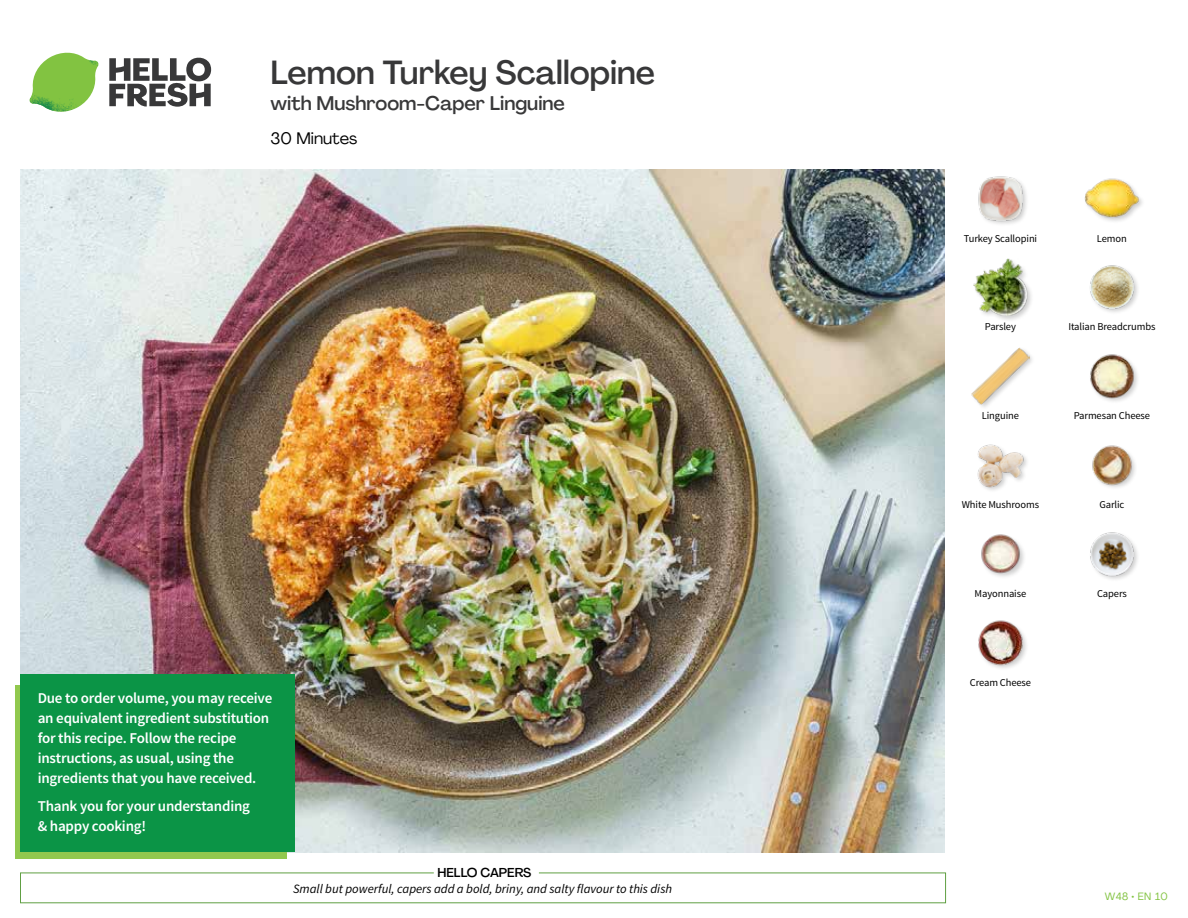
<style>
.page{position:relative;width:1188px;height:918px;background:#fff}
.page>*{position:absolute;margin:0;border:0;box-sizing:border-box;transform-origin:0 0}
.t1{font:500 33px "Agrandir";color:#383839}
.t2{font:500 19.5px "Agrandir";color:#383839}
.t3{font:16.5px "Agrandir";color:#000}
.t4{font:600 15px/20px "Source Sans Pro";letter-spacing:-.015em;color:#fff}
.t5{font:italic 12.75px "Source Sans Pro";color:#000}
.t6{font:500 12.75px "Agrandir";color:#000}
.t7{font:10.5px "Source Sans Pro";letter-spacing:-.01em;color:#000}
.t8{font:10.5px "Agrandir";letter-spacing:.05em;color:#82c341}
</style>
<div class="page">
<svg style="left:109px;top:57px;width:102px;height:50px"></svg>
<svg style="left:34px;top:53px;width:62px;height:40px"></svg>
<img style="left:67px;top:53px;width:32px;height:26px">
<img style="left:33px;top:75px;width:59px;height:11px">
<img style="left:29px;top:79px;width:61px;height:33px">
<img style="left:65px;top:86px;width:27px;height:25px">
<div style="left:20px;top:873px;width:926px;height:30px;border:1px solid #609f43"></div>
<div style="left:434px;top:865px;width:105px;height:15px;background:#fff"></div>
<img style="left:21px;top:170px;width:924px;height:682px">
<img style="left:978px;top:620px;width:49px;height:49px">
<img style="left:1090px;top:532px;width:48px;height:48px">
<img style="left:981px;top:534px;width:43px;height:43px">
<img style="left:1092px;top:445px;width:43px;height:43px">
<img style="left:977px;top:444px;width:50px;height:46px">
<img style="left:1090px;top:354px;width:48px;height:48px">
<img style="left:972px;top:347px;width:57px;height:58px">
<img style="left:1090px;top:265px;width:48px;height:47px">
<div style="left:973px;top:258px;width:61px;height:65px;background:#000;opacity:.2"></div>
<img style="left:973px;top:259px;width:56px;height:57px">
<img style="left:1084px;top:178px;width:57px;height:43px">
<img style="left:978px;top:176px;width:49px;height:48px">
<div style="left:16px;top:685px;width:271px;height:174px;background:#91c84e"></div>
<div style="left:21px;top:674px;width:274px;height:178px;background:#0b9446"></div>
<h1 class="t1" style="left:271px;top:52px;width:386px">Lemon Turkey Scallopine</h1>
<h2 class="t2" style="left:271px;top:91px;width:296px">with Mushroom-Caper Linguine</h2>
<p class="t3" style="left:271px;top:128px;width:88px">30 Minutes</p>
<p class="t4" style="left:38px;top:688px;width:236px">Due to order volume, you may receive an equivalent ingredient substitution for this recipe. Follow the recipe instructions, as usual, using the ingredients that you have received.</p>
<p class="t4" style="left:38px;top:797px;width:214px">Thank you for your understanding &amp; happy cooking!</p>
<p class="t6" style="left:438px;top:864px;width:95px">HELLO CAPERS</p>
<p class="t5" style="left:293px;top:881px;width:380px">Small but powerful, capers add a bold, briny, and salty flavour to this dish</p>
<p class="t7" style="left:964px;top:232px;width:75px">Turkey Scallopini</p>
<p class="t7" style="left:1097px;top:232px;width:31px">Lemon</p>
<p class="t7" style="left:985px;top:320px;width:33px">Parsley</p>
<p class="t7" style="left:1068px;top:320px;width:89px">Italian Breadcrumbs</p>
<p class="t7" style="left:982px;top:409px;width:39px">Linguine</p>
<p class="t7" style="left:1074px;top:409px;width:78px">Parmesan Cheese</p>
<p class="t7" style="left:962px;top:498px;width:79px">White Mushrooms</p>
<p class="t7" style="left:1099px;top:498px;width:27px">Garlic</p>
<p class="t7" style="left:975px;top:587px;width:53px">Mayonnaise</p>
<p class="t7" style="left:1097px;top:587px;width:31px">Capers</p>
<p class="t7" style="left:970px;top:676px;width:63px">Cream Cheese</p>
<p class="t8" style="left:1105px;top:890px;width:65px">W48 • EN 10</p>
</div>
